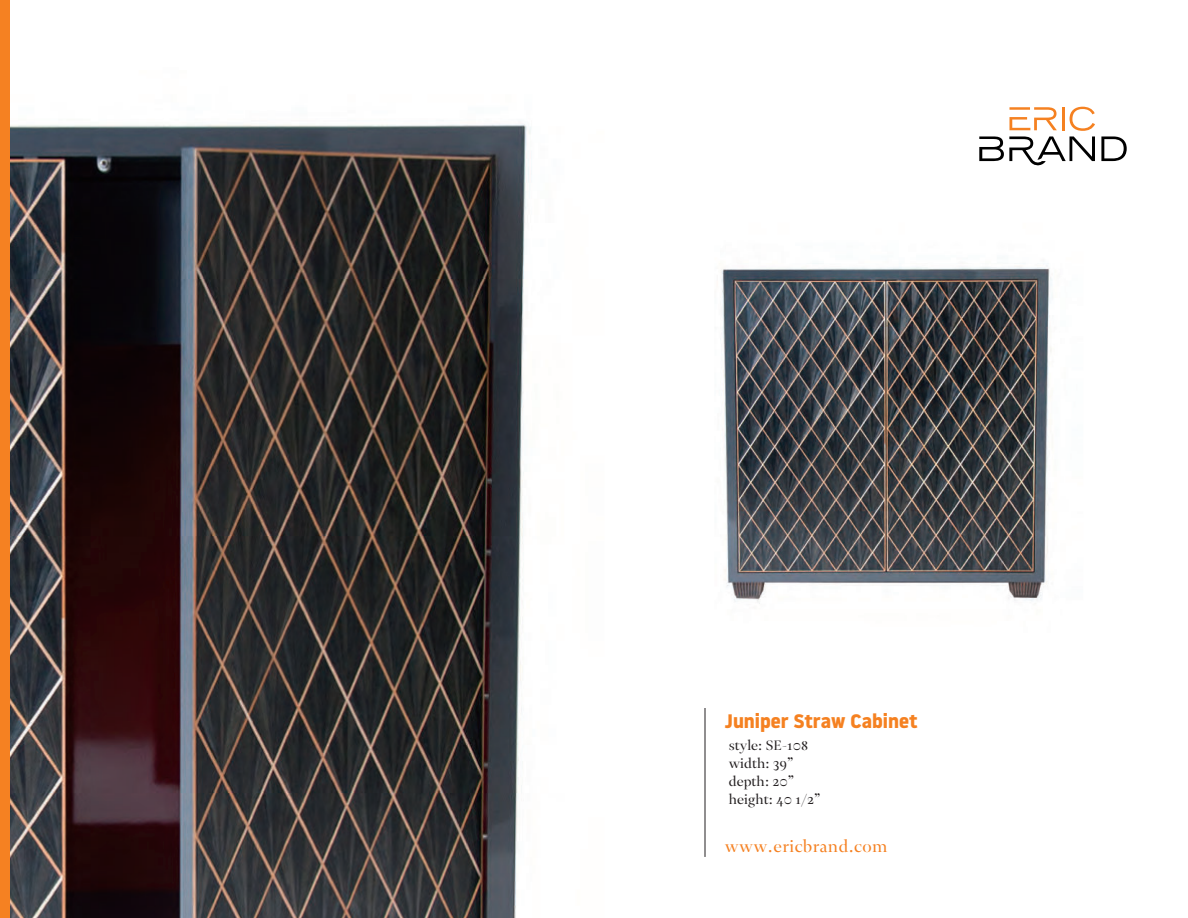
<style>
.page{position:relative;width:1188px;height:918px;background:#fff}
.page>*{position:absolute;margin:0;border:0;box-sizing:border-box;transform-origin:0 0}
.t1{font:700 19.5px "Noway";color:#f58121}
.t2{font:16.5px "Novela Display";letter-spacing:.025em;color:#f58122}
.t3{font:13.5px/18px "Novela Display";color:#231f20}
</style>
<div class="page">
<img style="left:9px;top:0;width:696px;height:918px">
<img style="left:530px;top:142px;width:583px;height:522px">
<svg style="left:979px;top:107px;width:116px;height:60px"></svg>
<svg style="left:1101px;top:136px;width:26px;height:25px"></svg>
<hr style="left:705px;top:708px;width:1px;height:149px;background:#231f20">
<div style="left:0;top:0;width:9px;height:918px;background:#f58122"></div>
<h1 class="t1" style="left:725px;top:713px;width:194px">Juniper Straw Cabinet</h1>
<p class="t3" style="left:729px;top:737px;width:93px">style: SE-108 width: 39” depth: 20” height: 40 1/2”</p>
<p class="t2" style="left:725px;top:839px;width:164px">www.ericbrand.com</p>
</div>
